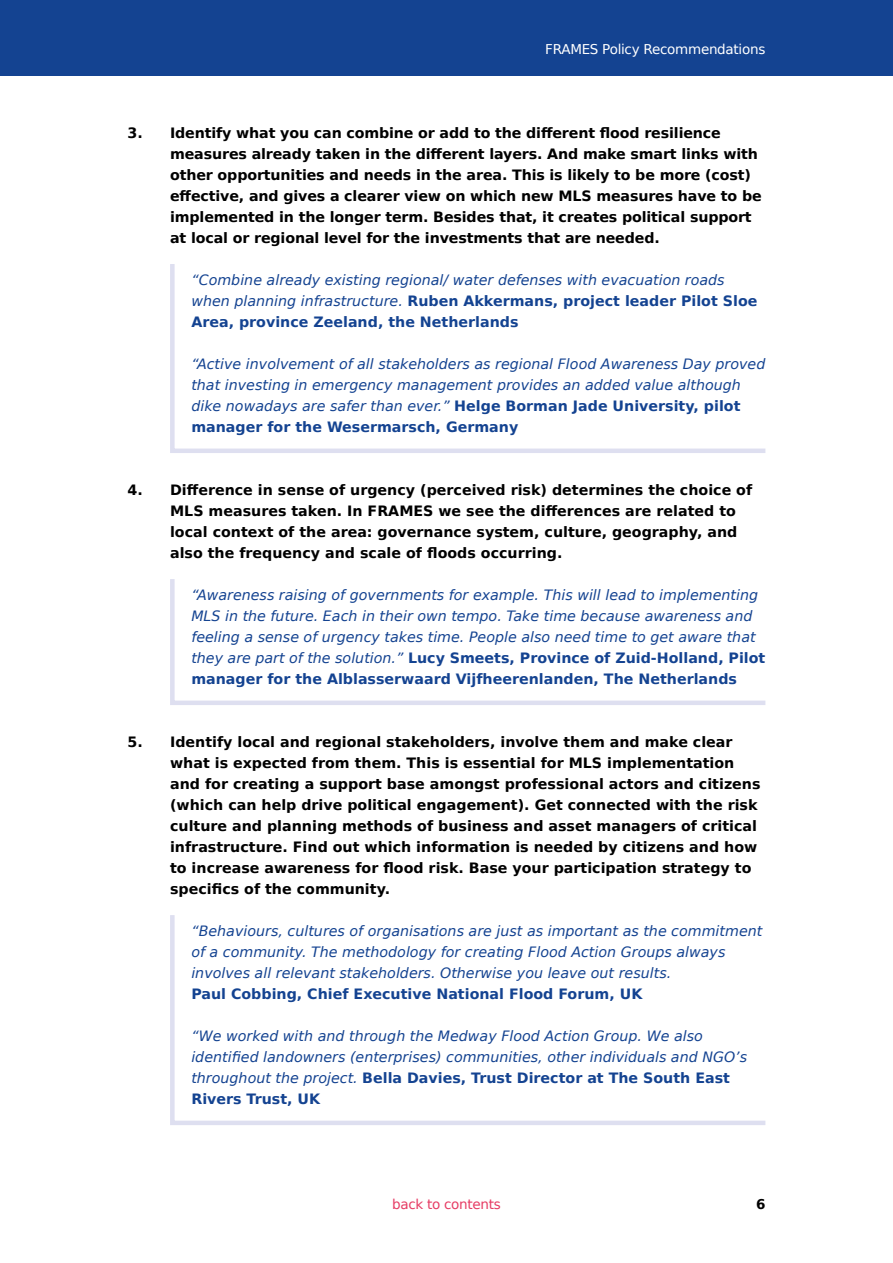
<style>
.page{position:relative;width:893px;height:1263px;background:#fff}
.page>*{position:absolute;margin:0;border:0;box-sizing:border-box;transform-origin:0 0}
.t1{font:italic 14.25px/21px "DejaVu Sans";color:#144391}
.t2{font:700 14.25px/21px "DejaVu Sans";color:#000}
.t3{font:700 14.25px "DejaVu Sans";color:#144391}
.t4{font:13.5px "DejaVu Sans";letter-spacing:-.02em;color:#fff}
.t5{font:13.5px "DejaVu Sans";letter-spacing:-.02em;color:#e63c64}
.t6{font:700 13.5px "DejaVu Sans";color:#000}
.s1{font-weight:700;font-style:normal}
</style>
<div class="page">
<div style="left:0;top:0;width:893px;height:75px;background:#144391"></div>
<svg style="left:170px;top:264px;width:596px;height:189px"></svg>
<svg style="left:170px;top:579px;width:596px;height:126px"></svg>
<svg style="left:170px;top:915px;width:596px;height:210px"></svg>
<p class="t4" style="left:545px;top:37px;width:222px">FRAMES Policy Recommendations</p>
<p class="t2" style="left:170px;top:122px;width:593px;text-indent:-43px">3. Identify what you can combine or add to the different flood resilience measures already taken in the different layers. And make smart links with other opportunities and needs in the area. This is likely to be more (cost) effective, and gives a clearer view on which new MLS measures have to be implemented in the longer term. Besides that, it creates political support at local or regional level for the investments that are needed.</p>
<p class="t1" style="left:191px;top:269px;width:568px">“Combine already existing regional/ water defenses with evacuation roads when planning infrastructure. <span class="s1">Ruben Akkermans, project leader Pilot Sloe<br>Area, province Zeeland, the Netherlands</span></p>
<p class="t1" style="left:191px;top:353px;width:576px">“Active involvement of all stakeholders as regional Flood Awareness Day proved that investing in emergency management provides an added value although dike nowadays are safer than ever.” <span class="s1">Helge Borman Jade University, pilot manager for the Wesermarsch, Germany</span></p>
<p class="t2" style="left:170px;top:479px;width:584px;text-indent:-43px">4. Difference in sense of urgency (perceived risk) determines the choice of MLS measures taken. In FRAMES we see the differences are related to local context of the area: governance system, culture, geography, and also the frequency and scale of floods occurring.</p>
<p class="t1" style="left:191px;top:584px;width:576px">“Awareness raising of governments for example. This will lead to implementing MLS in the future. Each in their own tempo. Take time because awareness and feeling a sense of urgency takes time. People also need time to get aware that they are part of the solution.” <span class="s1">Lucy Smeets, Province of Zuid-Holland, Pilot manager for the Alblasserwaard Vijfheerenlanden, The Netherlands</span></p>
<p class="t2" style="left:170px;top:731px;width:592px;text-indent:-43px">5. Identify local and regional stakeholders, involve them and make clear what is expected from them. This is essential for MLS implementation and for creating a support base amongst professional actors and citizens (which can help drive political engagement). Get connected with the risk culture and planning methods of business and asset managers of critical infrastructure. Find out which information is needed by citizens and how to increase awareness for flood risk. Base your participation strategy to specifics of the community.</p>
<p class="t1" style="left:191px;top:920px;width:573px">“Behaviours, cultures of organisations are just as important as the commitment of a community. The methodology for creating Flood Action Groups always involves all relevant stakeholders. Otherwise you leave out results.</p>
<p class="t3" style="left:191px;top:982px;width:452px">Paul Cobbing, Chief Executive National Flood Forum, UK</p>
<p class="t1" style="left:191px;top:1025px;width:557px">“We worked with and through the Medway Flood Action Group. We also identified landowners (enterprises) communities, other individuals and NGO’s throughout the project. <span class="s1">Bella Davies, Trust Director at The South East Rivers Trust, UK</span></p>
<p class="t5" style="left:392px;top:1192px;width:110px">back to contents</p>
<p class="t6" style="left:756px;top:1193px;width:11px">6</p>
</div>
